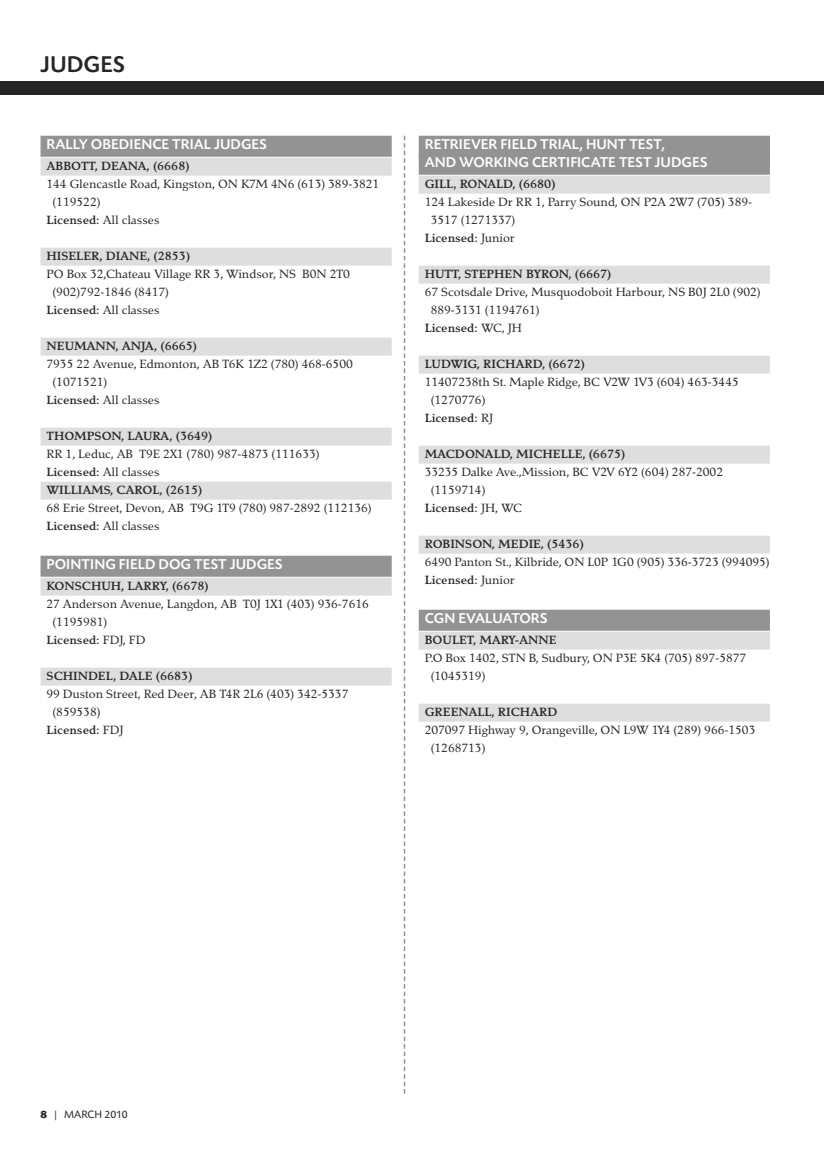
<style>
.page{position:relative;width:824px;height:1161px;background:#fff}
.page>*{position:absolute;margin:0;border:0;box-sizing:border-box;transform-origin:0 0}
.t1{font:500 24px "Today BEF";color:#272627}
.t2{font:15px/18px "Tarocco";color:#272627}
.t3{font:700 15px/21px "Tarocco";color:#272627}
.t4{font:500 15px/21px "Today BEF";color:#fff}
.t5{font:11.25px "Today BEF";color:#272627}
.s1{font-family:"Tarocco";font-weight:700;color:#272627}
.s2{font-weight:700}
.s3{font-weight:400}
.s4{font-family:"Today BEF";font-weight:500;color:#fff}
</style>
<div class="page">
<div style="left:0;top:81px;width:824px;height:13px;background:#272627"></div>
<svg style="left:404px;top:136px;width:1px;height:958px"></svg>
<div style="left:40px;top:136px;width:352px;height:21px;background:#939393"></div>
<div style="left:40px;top:158px;width:352px;height:18px;background:#dfdedf"></div>
<div style="left:40px;top:248px;width:352px;height:18px;background:#dfdedf"></div>
<div style="left:40px;top:338px;width:352px;height:18px;background:#dfdedf"></div>
<div style="left:40px;top:428px;width:352px;height:18px;background:#dfdedf"></div>
<div style="left:40px;top:482px;width:352px;height:18px;background:#dfdedf"></div>
<div style="left:40px;top:556px;width:352px;height:21px;background:#939393"></div>
<div style="left:40px;top:578px;width:352px;height:18px;background:#dfdedf"></div>
<div style="left:40px;top:668px;width:352px;height:18px;background:#dfdedf"></div>
<div style="left:418px;top:136px;width:352px;height:21px;background:#939393"></div>
<div style="left:418px;top:154px;width:352px;height:21px;background:#939393"></div>
<div style="left:418px;top:176px;width:352px;height:18px;background:#dfdedf"></div>
<div style="left:418px;top:266px;width:352px;height:18px;background:#dfdedf"></div>
<div style="left:418px;top:356px;width:352px;height:18px;background:#dfdedf"></div>
<div style="left:418px;top:446px;width:352px;height:18px;background:#dfdedf"></div>
<div style="left:418px;top:536px;width:352px;height:18px;background:#dfdedf"></div>
<div style="left:418px;top:610px;width:352px;height:21px;background:#939393"></div>
<div style="left:418px;top:632px;width:352px;height:18px;background:#dfdedf"></div>
<div style="left:418px;top:704px;width:352px;height:18px;background:#dfdedf"></div>
<p class="t1" style="left:40px;top:55px;width:86px">JUDGES</p>
<p class="t4" style="left:46px;top:135px;width:222px">RALLY OBEDIENCE TRIAL JUDGES<br><span class="s1">ABBOTT, DEANA, (6668)</span></p>
<p class="t2" style="left:46px;top:174px;width:334px">144 Glencastle Road, Kingston, ON K7M 4N6 (613) 389-3821</p>
<p class="t2" style="left:52px;top:192px;width:50px">(119522)</p>
<p class="t2" style="left:46px;top:210px;width:115px"><span class="s2">Licensed:</span> All classes</p>
<p class="t3" style="left:47px;top:245px;width:145px">HISELER, DIANE, (2853)</p>
<p class="t2" style="left:46px;top:264px;width:305px">PO Box 32,Chateau Village RR 3, Windsor, NS B0N 2T0</p>
<p class="t2" style="left:52px;top:282px;width:118px">(902)792-1846 (8417)</p>
<p class="t2" style="left:46px;top:300px;width:115px"><span class="s2">Licensed:</span> All classes</p>
<p class="t3" style="left:47px;top:335px;width:152px">NEUMANN, ANJA, (6665)</p>
<p class="t2" style="left:46px;top:354px;width:308px">7935 22 Avenue, Edmonton, AB T6K 1Z2 (780) 468-6500</p>
<p class="t2" style="left:52px;top:372px;width:56px">(1071521)</p>
<p class="t2" style="left:46px;top:390px;width:115px"><span class="s2">Licensed:</span> All classes</p>
<p class="t2" style="left:46px;top:426px;width:327px"><span class="s2">THOMPSON, LAURA, (3649)<br></span>RR 1, Leduc, AB T9E 2X1 (780) 987-4873 (111633)<br><span class="s2">Licensed:</span> All classes<br><span class="s2">WILLIAMS, CAROL, (2615)<br></span>68 Erie Street, Devon, AB T9G 1T9 (780) 987-2892 (112136)<br><span class="s2">Licensed:</span> All classes</p>
<p class="t4" style="left:46px;top:555px;width:237px">POINTING FIELD DOG TEST JUDGES<br><span class="s1">KONSCHUH, LARRY, (6678)</span></p>
<p class="t2" style="left:46px;top:594px;width:324px">27 Anderson Avenue, Langdon, AB T0J 1X1 (403) 936-7616</p>
<p class="t2" style="left:52px;top:612px;width:56px">(1195981)</p>
<p class="t3" style="left:46px;top:629px;width:100px">Licensed: <span class="s3">FDJ, FD</span></p>
<p class="t3" style="left:47px;top:665px;width:147px">SCHINDEL, DALE (6683)</p>
<p class="t2" style="left:46px;top:684px;width:303px">99 Duston Street, Red Deer, AB T4R 2L6 (403) 342-5337</p>
<p class="t2" style="left:52px;top:702px;width:50px">(859538)</p>
<p class="t3" style="left:46px;top:719px;width:79px">Licensed: <span class="s3">FDJ</span></p>
<p class="t4" style="left:424px;top:137px;width:284px;line-height:18px">RETRIEVER FIELD TRIAL, HUNT TEST,<br>AND WORKING CERTIFICATE TEST JUDGES</p>
<p class="t3" style="left:425px;top:173px;width:132px">GILL, RONALD, (6680)</p>
<p class="t2" style="left:424px;top:192px;width:329px">124 Lakeside Dr RR 1, Parry Sound, ON P2A 2W7 (705) 389-</p>
<p class="t2" style="left:430px;top:210px;width:86px">3517 (1271337)</p>
<p class="t3" style="left:424px;top:227px;width:92px">Licensed: <span class="s3">Junior</span></p>
<p class="t3" style="left:425px;top:263px;width:188px">HUTT, STEPHEN BYRON, (6667)</p>
<p class="t2" style="left:424px;top:282px;width:337px">67 Scotsdale Drive, Musquodoboit Harbour, NS B0J 2L0 (902)</p>
<p class="t2" style="left:430px;top:300px;width:110px">889-3131 (1194761)</p>
<p class="t3" style="left:424px;top:317px;width:99px">Licensed: <span class="s3">WC, JH</span></p>
<p class="t3" style="left:425px;top:353px;width:162px">LUDWIG, RICHARD, (6672)</p>
<p class="t2" style="left:424px;top:372px;width:315px">11407238th St. Maple Ridge, BC V2W 1V3 (604) 463-3445</p>
<p class="t2" style="left:430px;top:390px;width:56px">(1270776)</p>
<p class="t3" style="left:424px;top:407px;width:70px">Licensed: <span class="s3">RJ</span></p>
<p class="t3" style="left:425px;top:443px;width:202px">MACDONALD, MICHELLE, (6675)</p>
<p class="t2" style="left:424px;top:462px;width:300px">33235 Dalke Ave.,Mission, BC V2V 6Y2 (604) 287-2002</p>
<p class="t2" style="left:430px;top:480px;width:56px">(1159714)</p>
<p class="t3" style="left:424px;top:497px;width:99px">Licensed: <span class="s3">JH, WC</span></p>
<p class="t2" style="left:424px;top:534px;width:346px"><span class="s2">ROBINSON, MEDIE, (5436)<br></span>6490 Panton St., Kilbride, ON L0P 1G0 (905) 336-3723 (994095)<br><span class="s2">Licensed:</span> Junior</p>
<p class="t3" style="left:424px;top:608px;width:133px"><span class="s4">CGN EVALUATORS<br></span>BOULET, MARY-ANNE</p>
<p class="t2" style="left:430px;top:648px;width:317px;text-indent:-6px">P.O Box 1402, STN B, Sudbury, ON P3E 5K4 (705) 897-5877 (1045319)</p>
<p class="t3" style="left:425px;top:701px;width:134px">GREENALL, RICHARD</p>
<p class="t2" style="left:424px;top:720px;width:332px">207097 Highway 9, Orangeville, ON L9W 1Y4 (289) 966-1503</p>
<p class="t2" style="left:430px;top:738px;width:56px">(1268713)</p>
<p class="t5" style="left:40px;top:1110px;width:89px"><span class="s2">8</span> | MARCH 2010</p>
</div>
